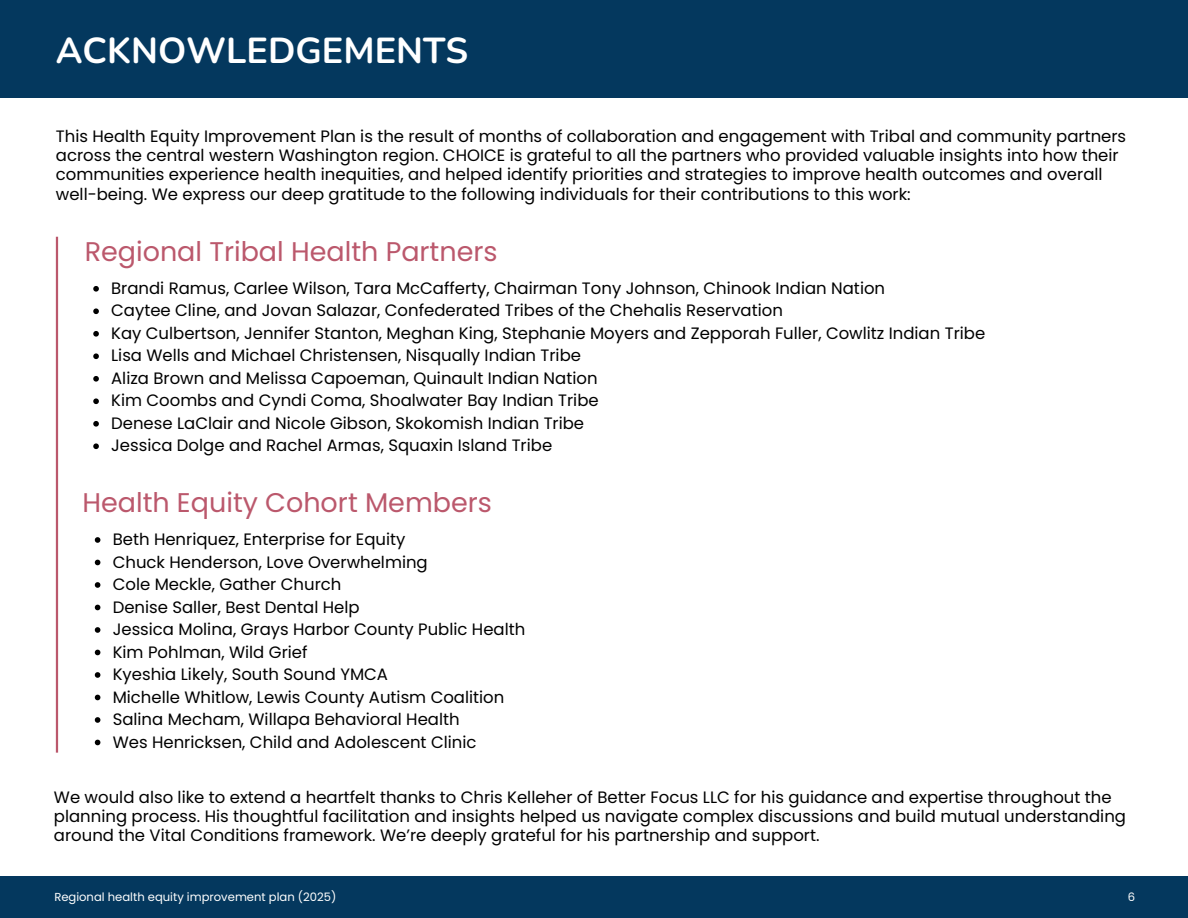
<style>
.page{position:relative;width:1188px;height:918px;background:#fff}
.page>*{position:absolute;margin:0;border:0;box-sizing:border-box;transform-origin:0 0}
.t1{font:700 36px "Nunito";color:#fff}
.t2{font:27px "Poppins";color:#bb586c}
.t3{font:16.5px/19.2px "Poppins";color:#000}
.t4{font:11.55px "Poppins";color:#fff}
</style>
<div class="page">
<div style="left:0;top:0;width:1188px;height:97px;background:#04385e"></div>
<div style="left:0;top:876px;width:1188px;height:42px;background:#04385e"></div>
<svg style="left:93px;top:286px;width:6px;height:6px"></svg>
<svg style="left:93px;top:308px;width:6px;height:6px"></svg>
<svg style="left:93px;top:331px;width:6px;height:6px"></svg>
<svg style="left:93px;top:353px;width:6px;height:6px"></svg>
<svg style="left:93px;top:376px;width:6px;height:6px"></svg>
<svg style="left:93px;top:398px;width:6px;height:6px"></svg>
<svg style="left:93px;top:421px;width:6px;height:6px"></svg>
<svg style="left:93px;top:443px;width:6px;height:6px"></svg>
<svg style="left:95px;top:537px;width:5px;height:6px"></svg>
<svg style="left:95px;top:560px;width:5px;height:5px"></svg>
<svg style="left:95px;top:582px;width:5px;height:6px"></svg>
<svg style="left:95px;top:605px;width:5px;height:5px"></svg>
<svg style="left:95px;top:627px;width:5px;height:6px"></svg>
<svg style="left:95px;top:650px;width:5px;height:5px"></svg>
<svg style="left:95px;top:672px;width:5px;height:6px"></svg>
<svg style="left:95px;top:695px;width:5px;height:5px"></svg>
<svg style="left:95px;top:717px;width:5px;height:6px"></svg>
<svg style="left:95px;top:740px;width:5px;height:5px"></svg>
<hr style="left:56px;top:237px;width:2px;height:516px;background:#bb586c">
<h1 class="t1" style="left:56px;top:26px;width:414px">ACKNOWLEDGEMENTS</h1>
<h2 class="t3" style="left:56px;top:127px;width:1072px">This Health Equity Improvement Plan is the result of months of collaboration and engagement with Tribal and community partners across the central western Washington region. CHOICE is grateful to all the partners who provided valuable insights into how their communities experience health inequities, and helped identify priorities and strategies to improve health outcomes and overall well-being. We express our deep gratitude to the following individuals for their contributions to this work:</h2>
<p class="t2" style="left:85px;top:233px;width:414px">Regional Tribal Health Partners</p>
<p class="t3" style="left:111px;top:278px;width:775px">Brandi Ramus, Carlee Wilson, Tara McCafferty, Chairman Tony Johnson, Chinook Indian Nation</p>
<p class="t3" style="left:111px;top:301px;width:673px">Caytee Cline, and Jovan Salazar, Confederated Tribes of the Chehalis Reservation</p>
<p class="t3" style="left:111px;top:323px;width:876px">Kay Culbertson, Jennifer Stanton, Meghan King, Stephanie Moyers and Zepporah Fuller, Cowlitz Indian Tribe</p>
<p class="t3" style="left:111px;top:346px;width:471px">Lisa Wells and Michael Christensen, Nisqually Indian Tribe</p>
<p class="t3" style="left:111px;top:368px;width:488px">Aliza Brown and Melissa Capoeman, Quinault Indian Nation</p>
<p class="t3" style="left:111px;top:391px;width:489px">Kim Coombs and Cyndi Coma, Shoalwater Bay Indian Tribe</p>
<p class="t3" style="left:111px;top:413px;width:475px">Denese LaClair and Nicole Gibson, Skokomish Indian Tribe</p>
<h2 class="t3" style="left:111px;top:436px;width:443px">Jessica Dolge and Rachel Armas, Squaxin Island Tribe</h2>
<p class="t2" style="left:82px;top:484px;width:411px">Health Equity Cohort Members</p>
<p class="t3" style="left:113px;top:530px;width:294px">Beth Henriquez, Enterprise for Equity</p>
<p class="t3" style="left:113px;top:552px;width:317px">Chuck Henderson, Love Overwhelming</p>
<p class="t3" style="left:113px;top:575px;width:230px">Cole Meckle, Gather Church</p>
<p class="t3" style="left:113px;top:597px;width:248px">Denise Saller, Best Dental Help</p>
<p class="t3" style="left:113px;top:620px;width:414px">Jessica Molina, Grays Harbor County Public Health</p>
<p class="t3" style="left:113px;top:642px;width:196px">Kim Pohlman, Wild Grief</p>
<p class="t3" style="left:113px;top:665px;width:277px">Kyeshia Likely, South Sound YMCA</p>
<p class="t3" style="left:113px;top:687px;width:393px">Michelle Whitlow, Lewis County Autism Coalition</p>
<p class="t3" style="left:113px;top:710px;width:348px">Salina Mecham, Willapa Behavioral Health</p>
<h3 class="t3" style="left:113px;top:732px;width:365px">Wes Henricksen, Child and Adolescent Clinic</h3>
<p class="t3" style="left:54px;top:787px;width:1074px">We would also like to extend a heartfelt thanks to Chris Kelleher of Better Focus LLC for his guidance and expertise throughout the planning process. His thoughtful facilitation and insights helped us navigate complex discussions and build mutual understanding around the Vital Conditions framework. We’re deeply grateful for his partnership and support.</p>
<h3 class="t4" style="left:54px;top:889px;width:283px">Regional health equity improvement plan (2025)</h3>
<p class="t4" style="left:1128px;top:889px;width:9px">6</p>
</div>
